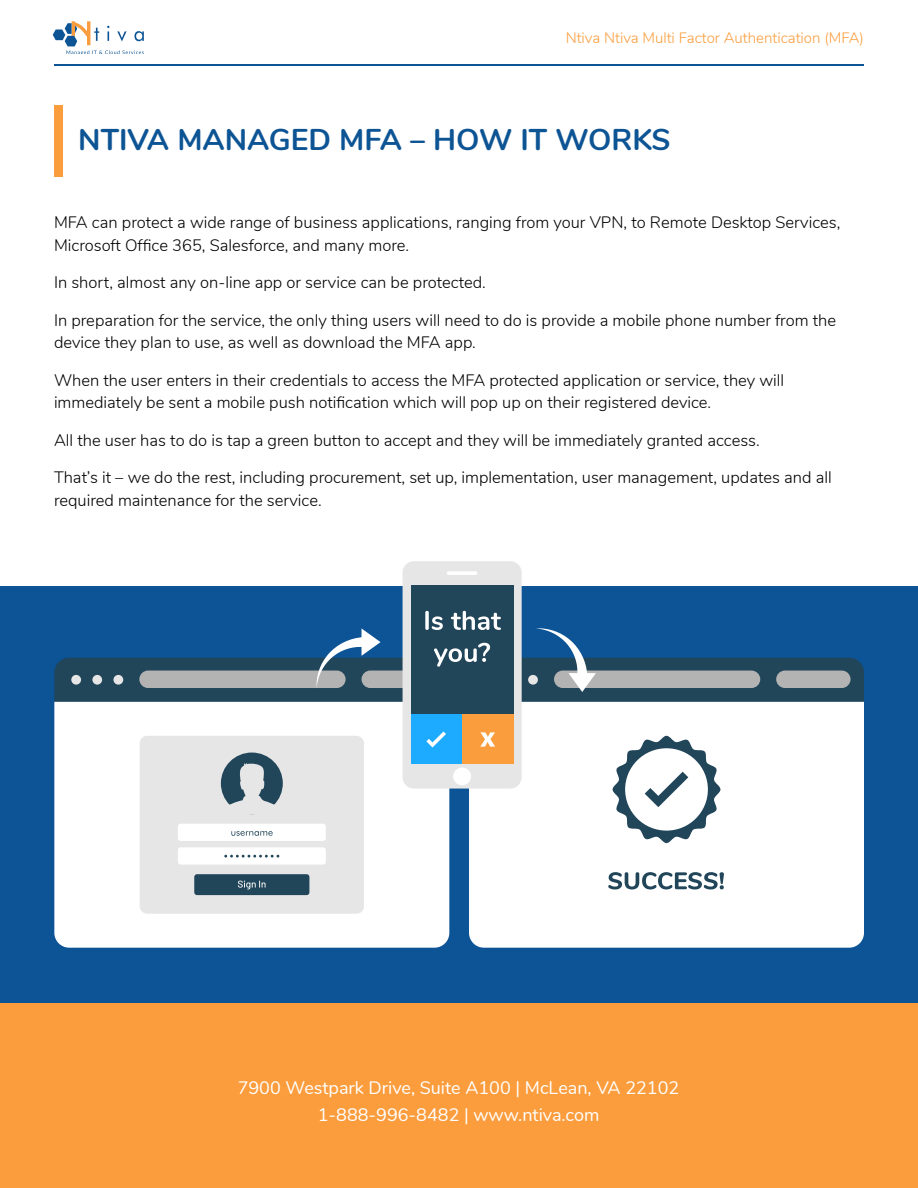
<style>
.page{position:relative;width:918px;height:1188px;background:#fff}
.page>*{position:absolute;margin:0;border:0;box-sizing:border-box;transform-origin:0 0}
.t1{font:700 30px "Nunito";color:#0d5494}
.t2{font:18px/27px "Nunito";color:#fff;text-align:center}
.t3{font:300 16.5px/22.5px "Nunito";color:#000}
.t4{font:300 15px "Nunito";color:#fb9d3d}
</style>
<div class="page">
<hr style="left:54px;top:65px;width:810px;height:1px;background:#0d5494">
<svg style="left:53px;top:21px;width:91px;height:33px"></svg>
<div style="left:0;top:587px;width:918px;height:484px;background:#0c5495"></div>
<div style="left:54px;top:105px;width:9px;height:72px;background:#fb9d3d"></div>
<div style="left:54px;top:843px;width:395px;height:105px;background:#fff"></div>
<div style="left:140px;top:736px;width:224px;height:178px;background:#e6e6e6;border-radius:8px"></div>
<div style="left:178px;top:847px;width:148px;height:18px;background:#fff;border-radius:3px"></div>
<div style="left:194px;top:874px;width:115px;height:21px;background:#214559;border-radius:3px"></div>
<svg style="left:224px;top:855px;width:55px;height:3px"></svg>
<svg style="left:238px;top:881px;width:28px;height:8px"></svg>
<div style="left:469px;top:843px;width:395px;height:105px;background:#fff"></div>
<svg style="left:608px;top:872px;width:116px;height:17px;background:#98a9b2"></svg>
<div style="left:403px;top:561px;width:119px;height:228px;background:#e6e6e6;border-radius:11px"></div>
<svg style="left:54px;top:571px;width:810px;height:272px"></svg>
<div style="left:0;top:1003px;width:918px;height:185px;background:#fb9d3d"></div>
<p class="t4" style="left:566px;top:27px;width:300px">Ntiva Ntiva Multi Factor Authentication (MFA)</p>
<h1 class="t1" style="left:78px;top:118px;width:594px">NTIVA MANAGED MFA – HOW IT WORKS</h1>
<p class="t3" style="left:54px;top:210px;width:788px">MFA can protect a wide range of business applications, ranging from your VPN, to Remote Desktop Services,<br>Microsoft Office 365, Salesforce, and many more.</p>
<p class="t3" style="left:54px;top:270px;width:433px">In short, almost any on-line app or service can be protected.</p>
<p class="t3" style="left:54px;top:308px;width:784px">In preparation for the service, the only thing users will need to do is provide a mobile phone number from the device they plan to use, as well as download the MFA app.</p>
<p class="t3" style="left:54px;top:368px;width:732px">When the user enters in their credentials to access the MFA protected application or service, they will immediately be sent a mobile push notification which will pop up on their registered device.</p>
<p class="t3" style="left:54px;top:428px;width:707px">All the user has to do is tap a green button to accept and they will be immediately granted access.</p>
<p class="t3" style="left:54px;top:465px;width:779px">That’s it – we do the rest, including procurement, set up, implementation, user management, updates and all required maintenance for the service.</p>
<p class="t2" style="left:238px;top:1073px;width:443px">7900 Westpark Drive, Suite A100 | McLean, VA 22102<br>1-888-996-8482 | www.ntiva.com</p>
</div>
